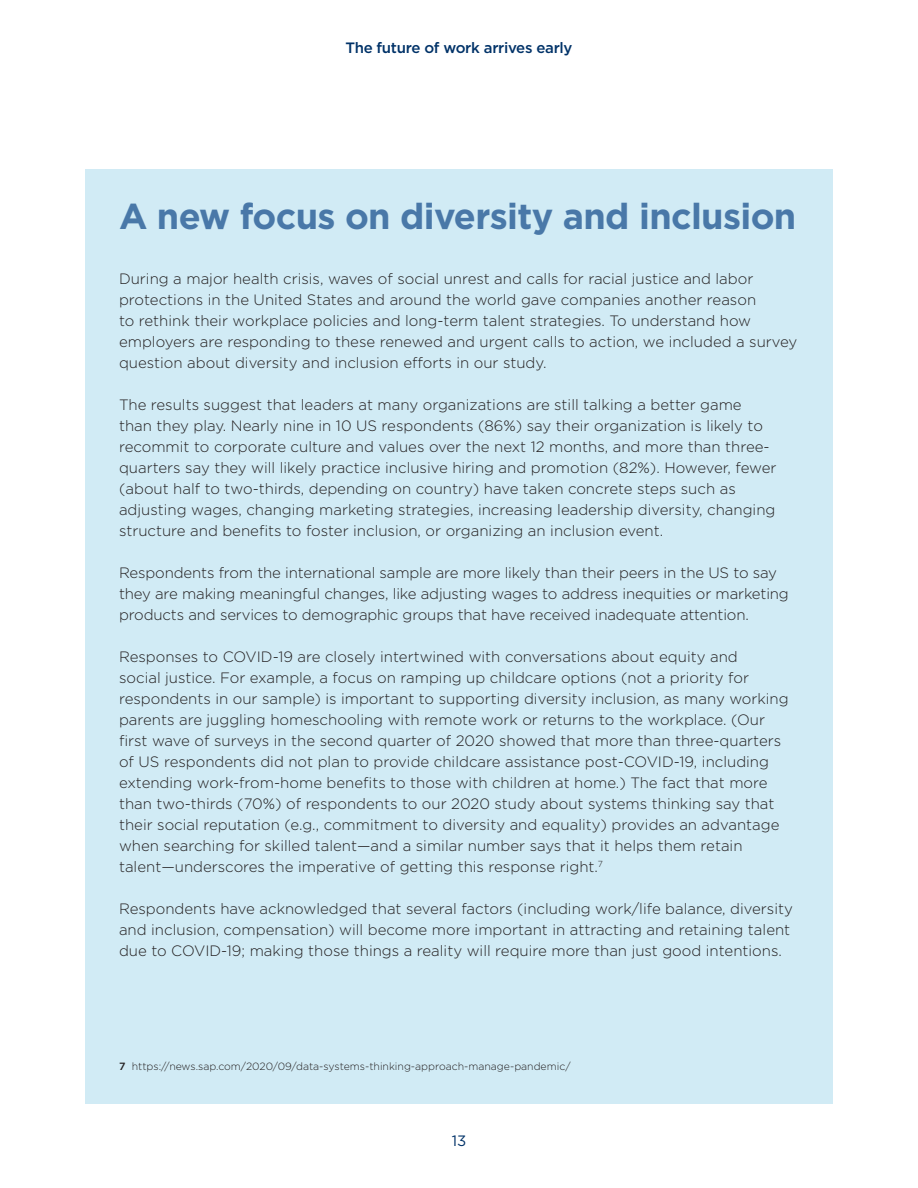
<style>
.page{position:relative;width:918px;height:1188px;background:#fff}
.page>*{position:absolute;margin:0;border:0;box-sizing:border-box;transform-origin:0 0}
.Level_2{font:700 36px "Gotham";letter-spacing:-.02em;color:#4978a8}
.Body_text{font:300 15px/21px "Gotham";color:#231f20}
.t1{font:500 15px "Gotham";letter-spacing:-.02em;color:#003268}
.t2{font:15px "Gotham";color:#003268}
.Footnotes{font:300 10.5px "Gotham";color:#231f20}
.s1{font-weight:500}
</style>
<div class="page">
<div style="left:85px;top:170px;width:748px;height:934px;background:#d1ebf5"></div>
<p class="t1" style="left:345px;top:38px;width:229px">The future of work arrives early</p>
<p class="Level_2" style="left:119px;top:192px;width:679px">A new focus on diversity and inclusion</p>
<p class="Body_text" style="left:119px;top:268px;width:680px">During a major health crisis, waves of social unrest and calls for racial justice and labor protections in the United States and around the world gave companies another reason<br>to rethink their workplace policies and long-term talent strategies. To understand how employers are responding to these renewed and urgent calls to action, we included a survey question about diversity and inclusion efforts in our study.</p>
<p class="Body_text" style="left:119px;top:394px;width:659px">The results suggest that leaders at many organizations are still talking a better game than they play. Nearly nine in 10 US respondents (86%) say their organization is likely to recommit to corporate culture and values over the next 12 months, and more than three&shy;quarters say they will likely practice inclusive hiring and promotion (82%). However, fewer (about half to two-thirds, depending on country) have taken concrete steps such as adjusting wages, changing marketing strategies, increasing leadership diversity, changing structure and benefits to foster inclusion, or organizing an inclusion event.</p>
<p class="Body_text" style="left:119px;top:562px;width:671px">Respondents from the international sample are more likely than their peers in the US to say they are making meaningful changes, like adjusting wages to address inequities or marketing products and services to demographic groups that have received inadequate attention.</p>
<p class="Body_text" style="left:119px;top:646px;width:671px">Responses to COVID-19 are closely intertwined with conversations about equity and<br>social justice. For example, a focus on ramping up childcare options (not a priority for respondents in our sample) is important to supporting diversity inclusion, as many working parents are juggling homeschooling with remote work or returns to the workplace. (Our first wave of surveys in the second quarter of 2020 showed that more than three-quarters of US respondents did not plan to provide childcare assistance post-COVID-19, including extending work-from-home benefits to those with children at home.) The fact that more than two-thirds (70%) of respondents to our 2020 study about systems thinking say that their social reputation (e.g., commitment to diversity and equality) provides an advantage when searching for skilled talent—and a similar number says that it helps them retain talent—underscores the imperative of getting this response right.<sup>7</sup></p>
<p class="Body_text" style="left:119px;top:898px;width:675px">Respondents have acknowledged that several factors (including work/life balance, diversity and inclusion, compensation) will become more important in attracting and retaining talent due to COVID-19; making those things a reality will require more than just good intentions.</p>
<p class="Footnotes" style="left:119px;top:1059px;width:453px"><span class="s1">7</span> https://news.sap.com/2020/09/data-systems-thinking-approach-manage-pandemic/</p>
<p class="t2" style="left:452px;top:1131px;width:16px">13</p>
</div>
